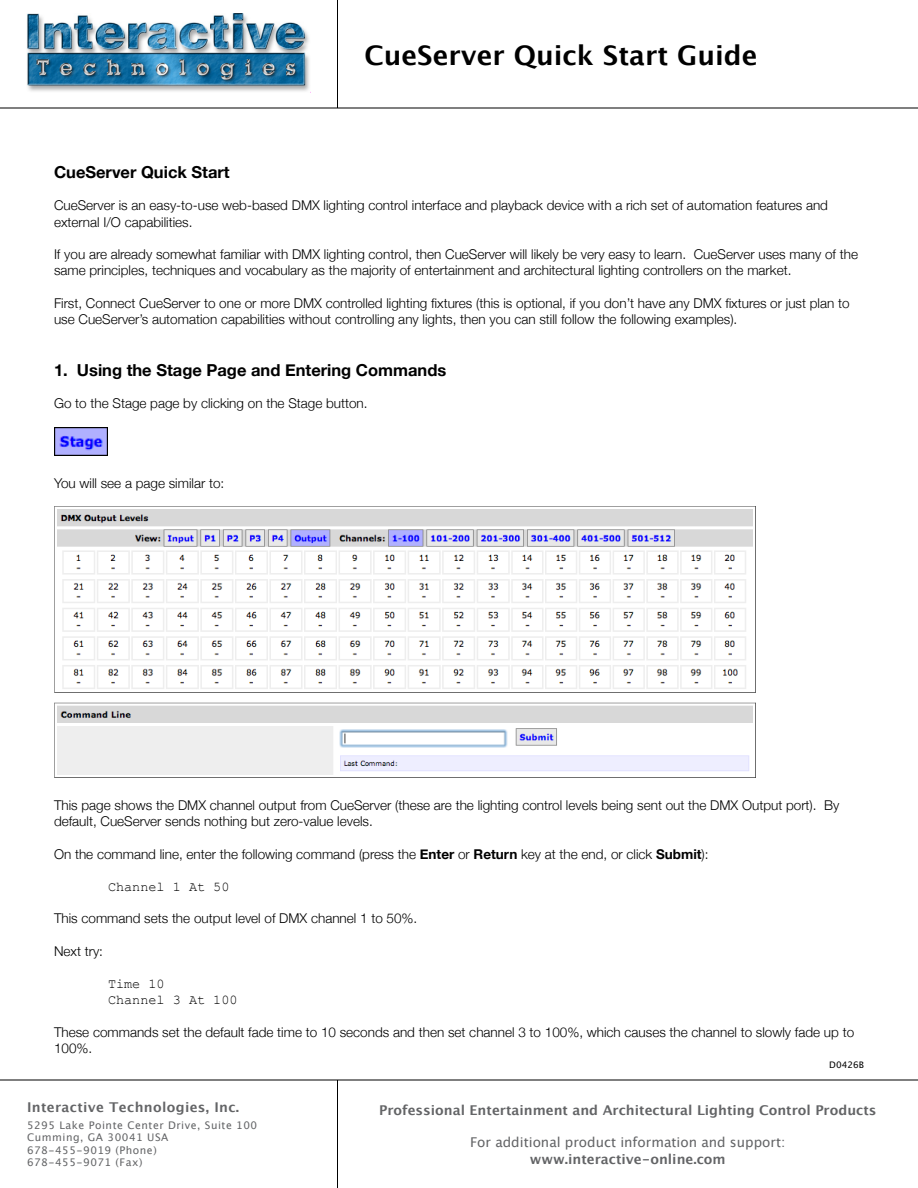
<style>
.page{position:relative;width:918px;height:1188px;background:#fff}
.page>*{position:absolute;margin:0;border:0;box-sizing:border-box;transform-origin:0 0}
.t1{font:700 27px "Lucida Grande";color:#000}
.t2{font:700 16.5px "Helvetica Neue";color:#000}
.t3{font:300 13.5px/16.2px "Helvetica Neue";color:#000}
.t4{font:700 13.5px "Lucida Grande";color:#636466}
.t5{font:13.5px "Lucida Grande";color:#636466}
.t6{font:13.5px/16.2px "Courier New";color:#000}
.t7{font:700 13.5px "Lucida Grande";letter-spacing:.025em;color:#636466}
.t8{font:10.5px "Lucida Grande";letter-spacing:.05em;color:#636466}
.t9{font:9px "Lucida Grande";color:#000}
.s1{font-weight:700}
</style>
<div class="page">
<img style="left:27px;top:14px;width:282px;height:77px">
<hr style="left:0;top:108px;width:918px;height:1px;background:#000">
<hr style="left:337px;top:0;width:1px;height:108px;background:#000">
<hr style="left:0;top:1080px;width:918px;height:1px;background:#000">
<hr style="left:337px;top:1080px;width:1px;height:108px;background:#000">
<img style="left:54px;top:427px;width:54px;height:29px">
<img style="left:54px;top:507px;width:701px;height:271px">
<p class="t1" style="left:364px;top:33px;width:395px">CueServer Quick Start Guide</p>
<p class="t2" style="left:54px;top:159px;width:177px">CueServer Quick Start</p>
<p class="t3" style="left:54px;top:197px;width:776px">CueServer is an easy-to-use web-based DMX lighting control interface and playback device with a rich set of automation features and external I/O capabilities.</p>
<p class="t3" style="left:54px;top:245px;width:806px">If you are already somewhat familiar with DMX lighting control, then CueServer will likely be very easy to learn. CueServer uses many of the same principles, techniques and vocabulary as the majority of entertainment and architectural lighting controllers on the market.</p>
<p class="t3" style="left:54px;top:294px;width:797px">First, Connect CueServer to one or more DMX controlled lighting fixtures (this is optional, if you don’t have any DMX fixtures or just plan to use CueServer’s automation capabilities without controlling any lights, then you can still follow the following examples).</p>
<p class="t2" style="left:54px;top:357px;width:394px">1. Using the Stage Page and Entering Commands</p>
<p class="t3" style="left:54px;top:395px;width:315px">Go to the Stage page by clicking on the Stage button.</p>
<p class="t3" style="left:54px;top:474px;width:172px">You will see a page similar to:</p>
<p class="t3" style="left:54px;top:796px;width:787px">This page shows the DMX channel output from CueServer (these are the lighting control levels being sent out the DMX Output port). By default, CueServer sends nothing but zero-value levels.</p>
<p class="t3" style="left:54px;top:845px;width:656px">On the command line, enter the following command (press the <span class="s1">Enter</span> or <span class="s1">Return</span> key at the end, or click <span class="s1">Submit</span>):</p>
<p class="t6" style="left:108px;top:878px;width:123px">Channel 1 At 50</p>
<p class="t3" style="left:54px;top:910px;width:365px">This command sets the output level of DMX channel 1 to 50%.</p>
<p class="t3" style="left:54px;top:942px;width:51px">Next try:</p>
<p class="t6" style="left:108px;top:975px;width:131px">Time 10<br>Channel 3 At 100</p>
<p class="t3" style="left:54px;top:1023px;width:802px">These commands set the default fade time to 10 seconds and then set channel 3 to 100%, which causes the channel to slowly fade up to<br>100%.</p>
<p class="t9" style="left:829px;top:1059px;width:36px">D0426B</p>
<p class="t7" style="left:27px;top:1096px;width:214px">Interactive Technologies, Inc.</p>
<p class="t8" style="left:27px;top:1119px;width:232px">5295 Lake Pointe Center Drive, Suite 100</p>
<p class="t8" style="left:27px;top:1131px;width:143px">Cumming, GA 30041 USA</p>
<p class="t8" style="left:27px;top:1144px;width:131px">678-455-9019 (Phone)</p>
<p class="t8" style="left:27px;top:1157px;width:117px">678-455-9071 (Fax)</p>
<p class="t4" style="left:379px;top:1099px;width:499px">Professional Entertainment and Architectural Lighting Control Products</p>
<p class="t5" style="left:470px;top:1135px;width:317px">For additional product information and support:</p>
<p class="t4" style="left:530px;top:1148px;width:197px">www.interactive-online.com</p>
</div>
